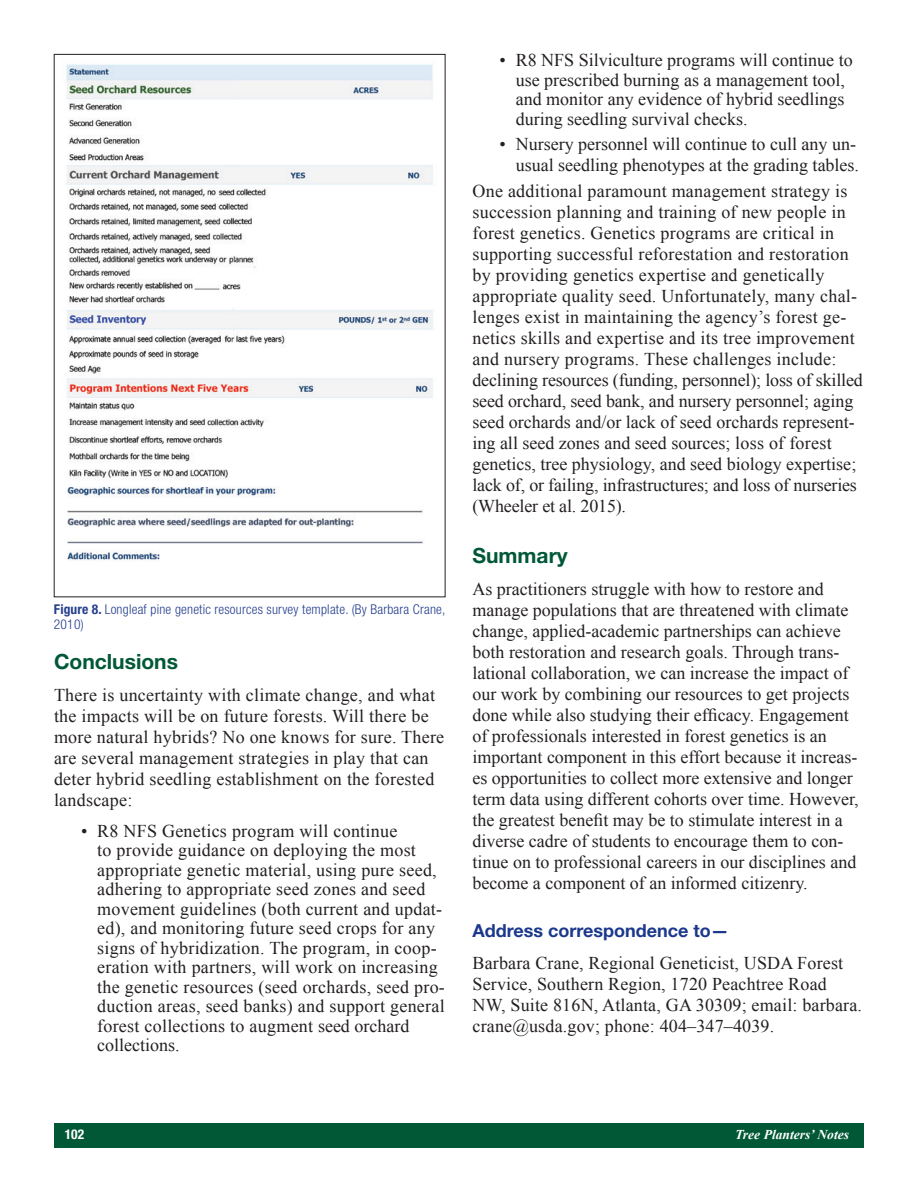
<style>
.page{position:relative;width:918px;height:1188px;background:#fff}
.page>*{position:absolute;margin:0;border:0;box-sizing:border-box;transform-origin:0 0}
.Body_Head_1{font:700 21px "Helvetica Neue LT Std";color:#005837}
.body_bullet_text_xtr{font:18px/21px "Times New Roman";color:#231f20}
.Body_Head_2{font:700 18px "Helvetica Neue LT Std";color:#1b388c}
.Captions{font:300 condensed 13.5px/15px "Helvetica Neue LT Std";letter-spacing:.015em;color:#253f8e}
.t1{font:italic 700 13.5px "Times New Roman";color:#fff}
.t2{font:700 condensed 13.5px "Helvetica Neue LT Std";color:#fff}
.s1{font-weight:700}
</style>
<div class="page">
<div style="left:54px;top:1123px;width:810px;height:25px;background:#005837"></div>
<img style="left:66px;top:64px;width:367px;height:496px">
<p class="Captions" style="left:54px;top:602px;width:393px"><span class="s1">Figure 8.</span> Longleaf pine genetic resources survey template. (By Barbara Crane,<br>2010)</p>
<p class="Body_Head_1" style="left:54px;top:649px;width:126px">Conclusions</p>
<p class="body_bullet_text_xtr" style="left:54px;top:684px;width:392px">There is uncertainty with climate change, and what the impacts will be on future forests. Will there be more natural hybrids? No one knows for sure. There are several management strategies in play that can deter hybrid seedling establishment on the forested landscape:</p>
<p class="body_bullet_text_xtr" style="left:97px;top:821px;width:349px;line-height:19.5px;text-indent:-16px">• R8 NFS Genetics program will continue<br>to provide guidance on deploying the most appropriate genetic material, using pure seed, adhering to appropriate seed zones and seed movement guidelines (both current and updat&shy;ed), and monitoring future seed crops for any signs of hybridization. The program, in coop&shy;eration with partners, will work on increasing the genetic resources (seed orchards, seed pro&shy;duction areas, seed banks) and support general forest collections to augment seed orchard collections.</p>
<p class="body_bullet_text_xtr" style="left:516px;top:50px;width:339px;line-height:19.5px;text-indent:-16px">• R8 NFS Silviculture programs will continue to use prescribed burning as a management tool, and monitor any evidence of hybrid seedlings during seedling survival checks.</p>
<p class="body_bullet_text_xtr" style="left:500px;top:133px;width:361px;text-align:right">• Nursery personnel will continue to cull any un&shy;usual seedling phenotypes at the grading tables.</p>
<p class="body_bullet_text_xtr" style="left:472px;top:180px;width:392px">One additional paramount management strategy is succession planning and training of new people in forest genetics. Genetics programs are critical in supporting successful reforestation and restoration by providing genetics expertise and genetically appropriate quality seed. Unfortunately, many chal&shy;lenges exist in maintaining the agency’s forest ge&shy;netics skills and expertise and its tree improvement and nursery programs. These challenges include: declining resources (funding, personnel); loss of skilled seed orchard, seed bank, and nursery personnel; aging seed orchards and/or lack of seed orchards represent&shy;ing all seed zones and seed sources; loss of forest genetics, tree physiology, and seed biology expertise; lack of, or failing, infrastructures; and loss of nurseries (Wheeler et al. 2015).</p>
<p class="Body_Head_1" style="left:472px;top:543px;width:97px">Summary</p>
<p class="body_bullet_text_xtr" style="left:472px;top:578px;width:388px">As practitioners struggle with how to restore and manage populations that are threatened with climate change, applied-academic partnerships can achieve both restoration and research goals. Through trans&shy;lational collaboration, we can increase the impact of our work by combining our resources to get projects done while also studying their efficacy. Engagement of professionals interested in forest genetics is an important component in this effort because it increas&shy;es opportunities to collect more extensive and longer term data using different cohorts over time. However, the greatest benefit may be to stimulate interest in a diverse cadre of students to encourage them to con&shy;tinue on to professional careers in our disciplines and become a component of an informed citizenry.</p>
<p class="Body_Head_2" style="left:472px;top:920px;width:258px">Address correspondence to—</p>
<p class="body_bullet_text_xtr" style="left:472px;top:952px;width:391px">Barbara Crane, Regional Geneticist, USDA Forest Service, Southern Region, 1720 Peachtree Road NW, Suite 816N, Atlanta, GA 30309; email: barbara. crane@usda.gov; phone: 404–347–4039.</p>
<p class="t2" style="left:65px;top:1126px;width:21px">102</p>
<p class="t1" style="left:735px;top:1125px;width:115px">Tree Planters’ Notes</p>
</div>
